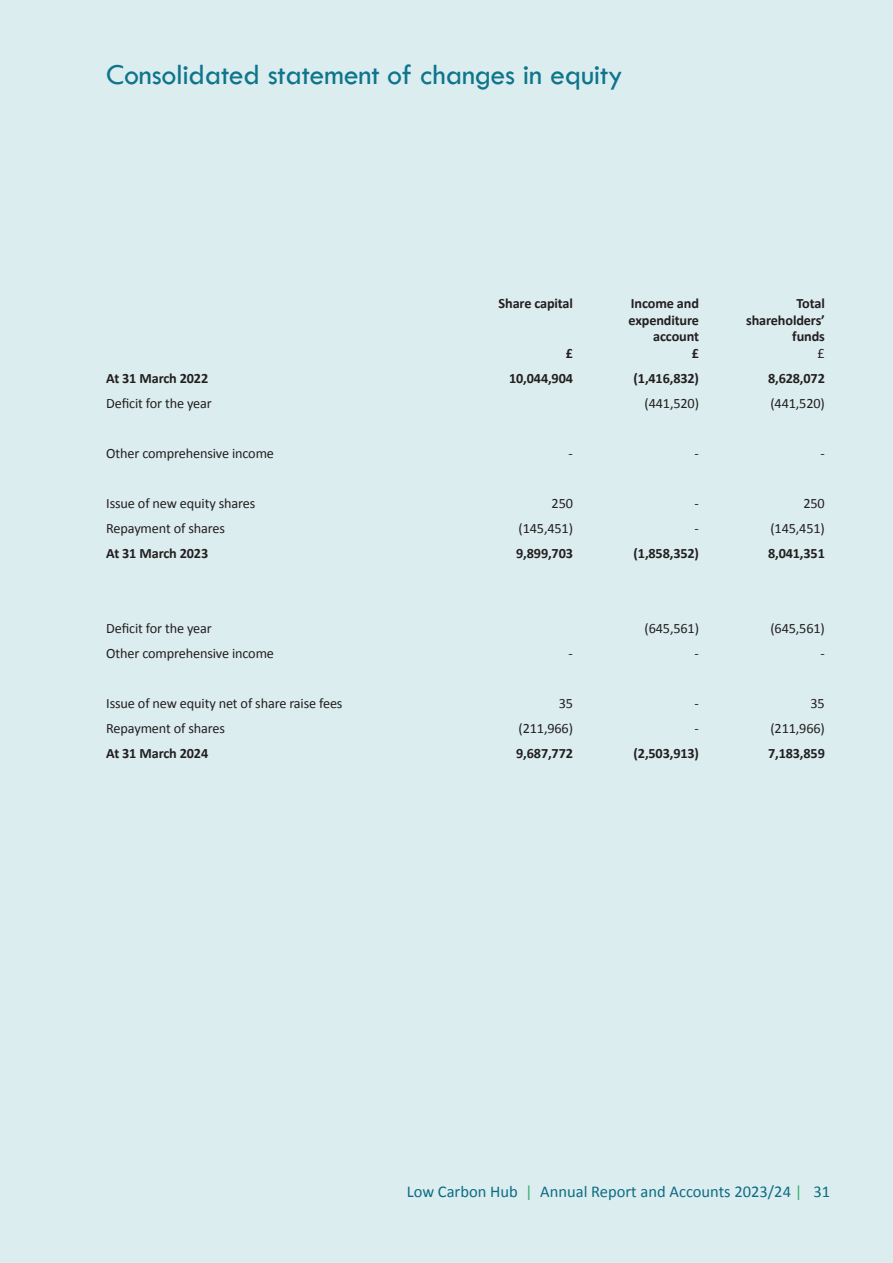
<style>
.page{position:relative;width:893px;height:1263px;background:#dcedef}
.page>*{position:absolute;margin:0;border:0;box-sizing:border-box;transform-origin:0 0}
.t1{font:30px "Tw Cen";letter-spacing:-.01em;color:#0e758c}
.t2{font:16.5px "Calibri";color:#0e758c}
.t3{font:14.25px "Calibri";letter-spacing:-.01em;color:#231f20}
.t4{font:700 14.25px "Calibri";letter-spacing:-.01em;color:#231f20}
.s1{color:#41ba80}
</style>
<div class="page">
<h1 class="t1" style="left:106px;top:57px;width:518px">Consolidated statement of changes in equity</h1>
<p class="t4" style="left:499px;top:294px;width:76px">Share capital</p>
<p class="t4" style="left:631px;top:294px;width:70px">Income and</p>
<p class="t4" style="left:797px;top:294px;width:30px">Total</p>
<p class="t4" style="left:629px;top:311px;width:72px">expenditure</p>
<p class="t4" style="left:746px;top:311px;width:80px">shareholders’</p>
<p class="t4" style="left:653px;top:327px;width:47px">account</p>
<p class="t4" style="left:792px;top:327px;width:34px">funds</p>
<p class="t4" style="left:566px;top:344px;width:9px">£</p>
<p class="t4" style="left:692px;top:344px;width:9px">£</p>
<p class="t3" style="left:818px;top:344px;width:9px">£</p>
<p class="t4" style="left:106px;top:369px;width:103px">At 31 March 2022</p>
<p class="t4" style="left:509px;top:369px;width:65px">10,044,904</p>
<p class="t4" style="left:634px;top:369px;width:67px">(1,416,832)</p>
<p class="t4" style="left:768px;top:369px;width:58px">8,628,072</p>
<p class="t3" style="left:106px;top:394px;width:107px">Deficit for the year</p>
<p class="t3" style="left:645px;top:394px;width:56px">(441,520)</p>
<p class="t3" style="left:770px;top:394px;width:56px">(441,520)</p>
<p class="t3" style="left:106px;top:444px;width:169px">Other comprehensive income</p>
<p class="t3" style="left:569px;top:444px;width:6px">-</p>
<p class="t3" style="left:695px;top:444px;width:6px">-</p>
<p class="t3" style="left:820px;top:444px;width:6px">-</p>
<p class="t3" style="left:106px;top:494px;width:151px">Issue of new equity shares</p>
<p class="t3" style="left:552px;top:494px;width:23px">250</p>
<p class="t3" style="left:695px;top:494px;width:6px">-</p>
<p class="t3" style="left:803px;top:494px;width:23px">250</p>
<p class="t3" style="left:106px;top:519px;width:120px">Repayment of shares</p>
<p class="t3" style="left:519px;top:519px;width:56px">(145,451)</p>
<p class="t3" style="left:695px;top:519px;width:6px">-</p>
<p class="t3" style="left:770px;top:519px;width:56px">(145,451)</p>
<p class="t4" style="left:106px;top:544px;width:103px">At 31 March 2023</p>
<p class="t4" style="left:516px;top:544px;width:58px">9,899,703</p>
<p class="t4" style="left:634px;top:544px;width:67px">(1,858,352)</p>
<p class="t4" style="left:768px;top:544px;width:58px">8,041,351</p>
<p class="t3" style="left:106px;top:619px;width:107px">Deficit for the year</p>
<p class="t3" style="left:645px;top:619px;width:56px">(645,561)</p>
<p class="t3" style="left:770px;top:619px;width:56px">(645,561)</p>
<p class="t3" style="left:106px;top:644px;width:169px">Other comprehensive income</p>
<p class="t3" style="left:569px;top:644px;width:6px">-</p>
<p class="t3" style="left:695px;top:644px;width:6px">-</p>
<p class="t3" style="left:820px;top:644px;width:6px">-</p>
<p class="t3" style="left:106px;top:694px;width:238px">Issue of new equity net of share raise fees</p>
<p class="t3" style="left:559px;top:694px;width:16px">35</p>
<p class="t3" style="left:695px;top:694px;width:6px">-</p>
<p class="t3" style="left:810px;top:694px;width:16px">35</p>
<p class="t3" style="left:106px;top:719px;width:120px">Repayment of shares</p>
<p class="t3" style="left:519px;top:719px;width:56px">(211,966)</p>
<p class="t3" style="left:695px;top:719px;width:6px">-</p>
<p class="t3" style="left:770px;top:719px;width:56px">(211,966)</p>
<p class="t4" style="left:106px;top:744px;width:103px">At 31 March 2024</p>
<p class="t4" style="left:516px;top:744px;width:58px">9,687,772</p>
<p class="t4" style="left:634px;top:744px;width:67px">(2,503,913)</p>
<p class="t4" style="left:768px;top:744px;width:58px">7,183,859</p>
<p class="t2" style="left:407px;top:1181px;width:425px">Low Carbon Hub <span class="s1">|</span> Annual Report and Accounts 2023/24 <span class="s1">|</span> 31</p>
</div>
